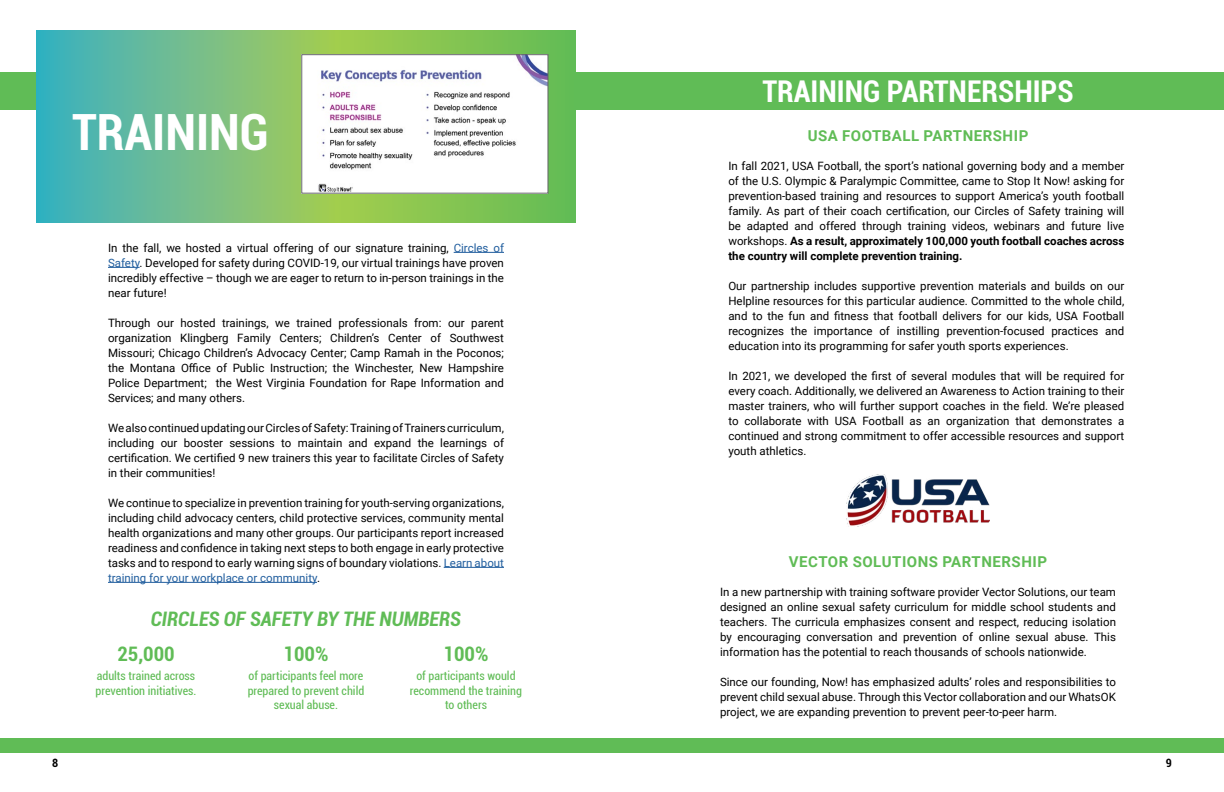
<style>
.page{position:relative;width:1224px;height:792px;background:#fff}
.page>*{position:absolute;margin:0;border:0;box-sizing:border-box;transform-origin:0 0}
.t1{font:700 condensed 50px "Roboto";color:#fff}
.t2{font:700 condensed 30px "Roboto";color:#fff}
.t3{font:italic 700 condensed 20px "Roboto";color:#60bc56}
.t4{font:700 condensed 20px "Roboto";color:#60bc56}
.t5{font:700 15px "Roboto";letter-spacing:.035em;color:#60bc56}
.t6{font:condensed 12px/14.4px "Roboto";color:#60bc56;text-align:center}
.t7{font:11.5px/15px "Roboto";color:#000;text-align:justify}
.t8{font:700 condensed 11.5px "Roboto";color:#000}
.s1{color:#215e9e}
.s2{font-weight:700}
</style>
<div class="page">
<div style="left:0;top:72px;width:1224px;height:38px;background:#60bc56"></div>
<svg style="left:37px;top:31px;width:538px;height:192px;background:#70bd82"></svg>
<hr style="left:454px;top:252px;width:50px;height:1px;background:#215e9e">
<hr style="left:108px;top:267px;width:32px;height:1px;background:#215e9e">
<hr style="left:444px;top:567px;width:60px;height:1px;background:#215e9e">
<hr style="left:108px;top:582px;width:209px;height:1px;background:#215e9e">
<img style="left:304px;top:56px;width:242px;height:135px">
<div style="left:302px;top:54px;width:246px;height:139px;border:1px solid #636466"></div>
<img style="left:846px;top:475px;width:144px;height:51px">
<div style="left:0;top:738px;width:1224px;height:15px;background:#60bc56"></div>
<p class="t1" style="left:72px;top:97px;width:198px">TRAINING</p>
<p class="t7" style="left:108px;top:240px;width:398px">In the fall, we hosted a virtual offering of our signature training, <span class="s1">Circles of Safety</span>. Developed for safety during COVID-19, our virtual trainings have proven incredibly effective – though we are eager to return to in-person trainings in the near future!</p>
<p class="t7" style="left:108px;top:315px;width:398px">Through our hosted trainings, we trained professionals from: our parent organization Klingberg Family Centers; Children’s Center of Southwest Missouri; Chicago Children’s Advocacy Center; Camp Ramah in the Poconos; the Montana Office of Public Instruction; the Winchester, New Hampshire Police Department; the West Virginia Foundation for Rape Information and Services; and many others.</p>
<p class="t7" style="left:108px;top:420px;width:398px">We also continued updating our Circles of Safety: Training of Trainers curriculum, including our booster sessions to maintain and expand the learnings of certification. We certified 9 new trainers this year to facilitate Circles of Safety in their communities!</p>
<p class="t7" style="left:108px;top:495px;width:398px">We continue to specialize in prevention training for youth-serving organizations, including child advocacy centers, child protective services, community mental health organizations and many other groups. Our participants report increased readiness and confidence in taking next steps to both engage in early protective tasks and to respond to early warning signs of boundary violations. <span class="s1">Learn about training for your workplace or community</span>.</p>
<p class="t3" style="left:151px;top:605px;width:312px">CIRCLES OF SAFETY BY THE NUMBERS</p>
<p class="t4" style="left:117px;top:640px;width:59px">25,000</p>
<p class="t6" style="left:248px;top:668px;width:118px">of participants feel more prepared to prevent child sexual abuse.</p>
<p class="t4" style="left:284px;top:640px;width:46px">100%</p>
<p class="t4" style="left:444px;top:640px;width:46px">100%</p>
<p class="t6" style="left:410px;top:668px;width:114px">of participants would recommend the training to others</p>
<p class="t6" style="left:96px;top:668px;width:102px;text-align:left">adults trained across prevention initiatives.</p>
<p class="t2" style="left:762px;top:70px;width:313px">TRAINING PARTNERSHIPS</p>
<p class="t5" style="left:808px;top:125px;width:222px">USA FOOTBALL PARTNERSHIP</p>
<p class="t7" style="left:728px;top:158px;width:398px">In fall 2021, USA Football, the sport’s national governing body and a member of the U.S. Olympic &amp; Paralympic Committee, came to Stop It Now! asking for prevention-based training and resources to support America’s youth football family. As part of their coach certification, our Circles of Safety training will be adapted and offered through training videos, webinars and future live workshops. <span class="s2">As a result, approximately 100,000 youth football coaches across the country will complete prevention training.</span></p>
<p class="t7" style="left:728px;top:278px;width:398px">Our partnership includes supportive prevention materials and builds on our Helpline resources for this particular audience. Committed to the whole child, and to the fun and fitness that football delivers for our kids, USA Football recognizes the importance of instilling prevention-focused practices and education into its programming for safer youth sports experiences.</p>
<p class="t7" style="left:728px;top:368px;width:398px">In 2021, we developed the first of several modules that will be required for every coach. Additionally, we delivered an Awareness to Action training to their master trainers, who will further support coaches in the field. We’re pleased to collaborate with USA Football as an organization that demonstrates a continued and strong commitment to offer accessible resources and support youth athletics.</p>
<p class="t5" style="left:789px;top:551px;width:260px">VECTOR SOLUTIONS PARTNERSHIP</p>
<p class="t7" style="left:720px;top:584px;width:398px">In a new partnership with training software provider Vector Solutions, our team designed an online sexual safety curriculum for middle school students and teachers. The curricula emphasizes consent and respect, reducing isolation by encouraging conversation and prevention of online sexual abuse. This information has the potential to reach thousands of schools nationwide.</p>
<p class="t7" style="left:720px;top:674px;width:398px">Since our founding, Now! has emphasized adults’ roles and responsibilities to prevent child sexual abuse. Through this Vector collaboration and our WhatsOK project, we are expanding prevention to prevent peer-to-peer harm.</p>
<p class="t8" style="left:52px;top:754px;width:8px">8</p>
<p class="t8" style="left:1166px;top:754px;width:8px">9</p>
</div>
